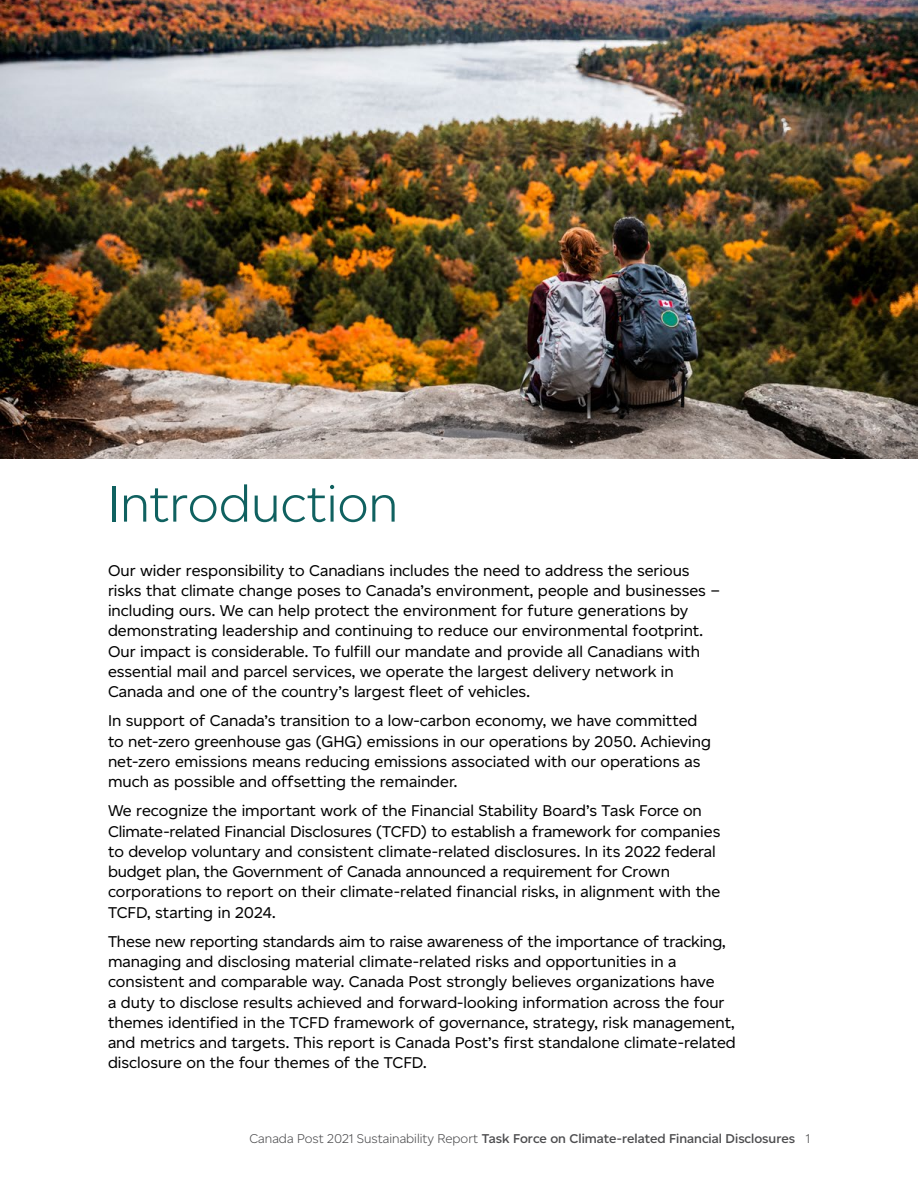
<style>
.page{position:relative;width:918px;height:1188px;background:#fff}
.page>*{position:absolute;margin:0;border:0;box-sizing:border-box;transform-origin:0 0}
.Head_1{font:300 54px "Canadiana Text";color:#106160}
.Body_Text{font:16.5px/20.2px "Canadiana Text";color:#000}
.t1{font:600 13.5px "Canadiana Text";color:#4d4d4f}
.s1{font-weight:300}
</style>
<div class="page">
<img style="left:0;top:0;width:918px;height:459px">
<h1 class="Head_1" style="left:108px;top:473px;width:292px">Introduction</h1>
<p class="Body_Text" style="left:108px;top:560px;width:614px">Our wider responsibility to Canadians includes the need to address the serious risks that climate change poses to Canada’s environment, people and businesses – including ours. We can help protect the environment for future generations by demonstrating leadership and continuing to reduce our environmental footprint.<br>Our impact is considerable. To fulfill our mandate and provide all Canadians with essential mail and parcel services, we operate the largest delivery network in Canada and one of the country’s largest fleet of vehicles.</p>
<p class="Body_Text" style="left:108px;top:711px;width:605px">In support of Canada’s transition to a low-carbon economy, we have committed to net-zero greenhouse gas (GHG) emissions in our operations by 2050. Achieving net-zero emissions means reducing emissions associated with our operations as much as possible and offsetting the remainder.</p>
<p class="Body_Text" style="left:108px;top:801px;width:614px">We recognize the important work of the Financial Stability Board’s Task Force on Climate-related Financial Disclosures (TCFD) to establish a framework for companies to develop voluntary and consistent climate-related disclosures. In its 2022 federal budget plan, the Government of Canada announced a requirement for Crown corporations to report on their climate-related financial risks, in alignment with the TCFD, starting in 2024.</p>
<p class="Body_Text" style="left:108px;top:931px;width:629px">These new reporting standards aim to raise awareness of the importance of tracking, managing and disclosing material climate-related risks and opportunities in a consistent and comparable way. Canada Post strongly believes organizations have<br>a duty to disclose results achieved and forward-looking information across the four themes identified in the TCFD framework of governance, strategy, risk management, and metrics and targets. This report is Canada Post’s first standalone climate-related disclosure on the four themes of the TCFD.</p>
<p class="t1" style="left:250px;top:1130px;width:562px"><span class="s1">Canada Post 2021 Sustainability Report</span> Task Force on Climate-related Financial Disclosures <span class="s1">1</span></p>
</div>
